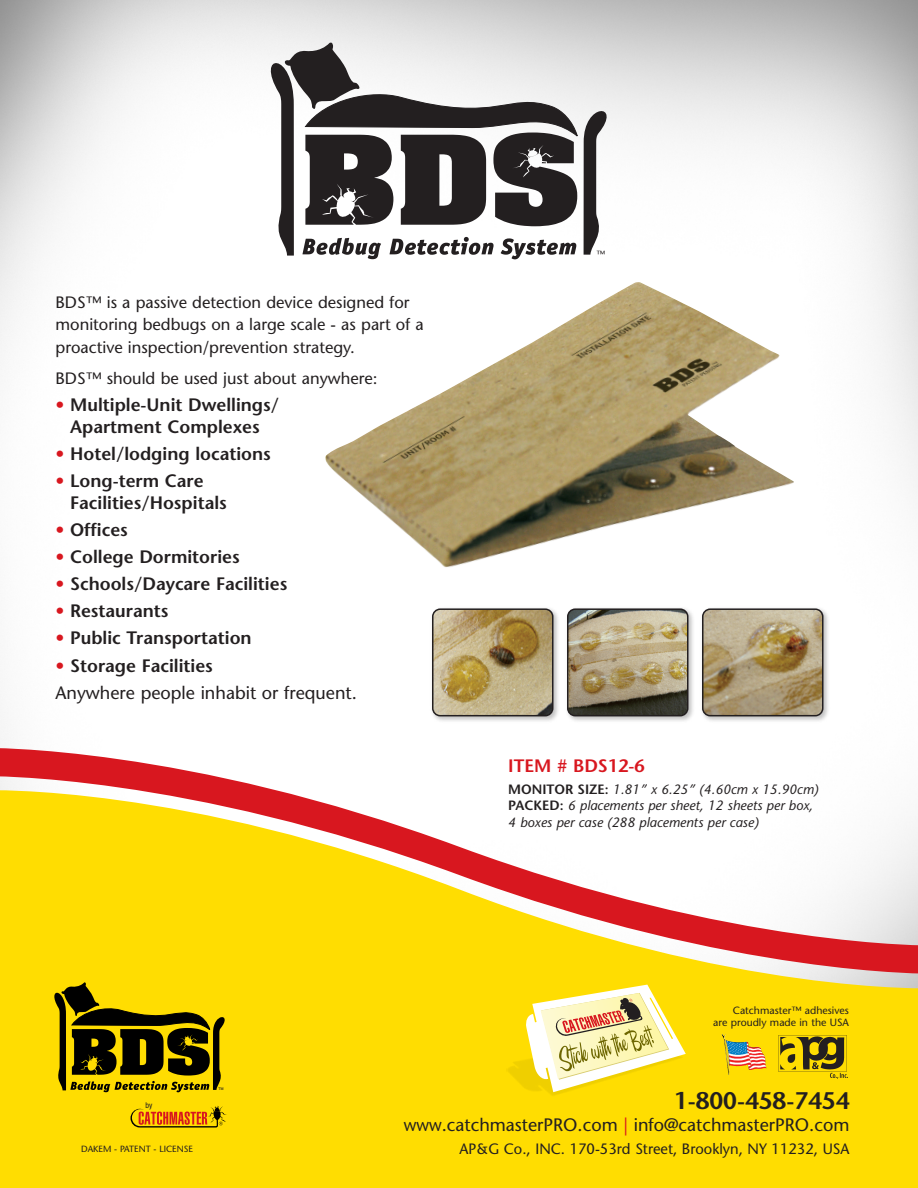
<style>
.page{position:relative;width:918px;height:1188px;background:#fff}
.page>*{position:absolute;margin:0;border:0;box-sizing:border-box;transform-origin:0 0}
.t1{font:600 24px "Stone Sans";color:#231f20}
.t2{font:600 18px/21.8px "Stone Sans";color:#231f20;text-align:center}
.t3{font:18px/27.2px "Stone Sans";color:#231f20}
.t4{font:18px "Stone Sans";color:#231f20;scale:.9 1}
.t5{font:600 18px "Stone Sans";color:#d8171f}
.t6{font:16.5px/22.5px "Stone Sans";color:#231f20}
.t7{font:15px "Stone Sans";color:#231f20}
.t8{font:italic 13.5px/16.5px "Stone Sans";color:#231f20}
.t9{font:10.5px/12.6px "Stone Sans";color:#231f20;text-align:right}
.t10{font:9px "Stone Sans";color:#231f20}
.t11{font:condensed 7.95px "Helvetica Neue LT Std";color:#231f20}
.t12{font:6.45px "Arial";color:#231f20}
.s1{color:#d8171f}
.s2{font-weight:600;color:#d8171f}
.s3{font-weight:600}
.s4{font-weight:600;font-style:normal}
</style>
<div class="page">
<svg style="left:0;top:745px;width:918px;height:39px"></svg>
<svg style="left:0;top:784px;width:918px;height:404px;fill:#ffdd01"></svg>
<img style="left:778px;top:1035px;width:70px;height:44px">
<img style="left:722px;top:1034px;width:45px;height:41px">
<img style="left:507px;top:1042px;width:180px;height:58px">
<svg style="left:525px;top:985px;width:161px;height:107px"></svg>
<img style="left:325px;top:282px;width:469px;height:286px">
<img style="left:431px;top:607px;width:128px;height:115px">
<svg style="left:432px;top:608px;width:122px;height:108px;background:#af9b6c"></svg>
<img style="left:566px;top:607px;width:128px;height:115px">
<svg style="left:567px;top:608px;width:121px;height:108px;background:#9a8e71"></svg>
<img style="left:701px;top:607px;width:128px;height:115px">
<svg style="left:702px;top:608px;width:122px;height:108px;background:#a79571"></svg>
<svg style="left:270px;top:41px;width:337px;height:218px"></svg>
<svg style="left:53px;top:982px;width:173px;height:110px;background:#877500"></svg>
<svg style="left:131px;top:1106px;width:97px;height:22px;background:#d99407"></svg>
<p class="t6" style="left:55px;top:292px;width:370px">BDS™ is a passive detection device designed for monitoring bedbugs on a large scale - as part of a proactive inspection/prevention strategy.</p>
<p class="t6" style="left:55px;top:369px;width:324px">BDS™ should be used just about anywhere:</p>
<p class="t2" style="left:56px;top:396px;width:225px"><span class="s1">•</span> Multiple-Unit Dwellings/<br>Apartment Complexes</p>
<p class="t2" style="left:56px;top:445px;width:217px"><span class="s1">•</span> Hotel/lodging locations</p>
<p class="t2" style="left:70px;top:472px;width:158px;text-align:left;text-indent:-15px"><span class="s1">•</span> Long-term Care<br>Facilities/Hospitals</p>
<p class="t2" style="left:56px;top:521px;width:74px"><span class="s1">•</span> Offices</p>
<p class="t2" style="left:56px;top:548px;width:186px"><span class="s1">•</span> College Dormitories</p>
<p class="t2" style="left:56px;top:575px;width:233px"><span class="s1">•</span> Schools/Daycare Facilities</p>
<p class="t2" style="left:56px;top:602px;width:115px"><span class="s1">•</span> Restaurants</p>
<p class="t2" style="left:56px;top:629px;width:198px"><span class="s1">•</span> Public Transportation</p>
<p class="t3" style="left:56px;top:654px;width:303px"><span class="s2">•</span> <span class="s3">Storage Facilities<br></span>Anywhere people inhabit or frequent.</p>
<p class="t10" style="left:596px;top:251px;width:10px">™</p>
<p class="t5" style="left:508px;top:759px;width:138px">ITEM # BDS12-6</p>
<p class="t8" style="left:508px;top:782px;width:312px"><span class="s4">MONITOR SIZE:</span> 1.81” x 6.25” (4.60cm x 15.90cm)<br><span class="s4">PACKED:</span> 6 placements per sheet, 12 sheets per box,<br>4 boxes per case (288 placements per case)</p>
<p class="t9" style="left:713px;top:1005px;width:137px">Catchmaster™ adhesives<br>are proudly made in the USA</p>
<p class="t11" style="left:145px;top:1103px;width:8px">by</p>
<p class="t10" style="left:81px;top:1146px;width:113px">DAKEM - PATENT - LICENSE</p>
<p class="t12" style="left:218px;top:1086px;width:8px">™</p>
<h1 class="t1" style="left:674px;top:1091px;width:177px">1-800-458-7454</h1>
<p class="t4" style="left:404px;top:1118px;width:497px">www.catchmasterPRO.com <span class="s1">|</span> info@catchmasterPRO.com</p>
<p class="t7" style="left:460px;top:1143px;width:391px">AP&amp;G Co., INC. 170-53rd Street, Brooklyn, NY 11232, USA</p>
</div>
